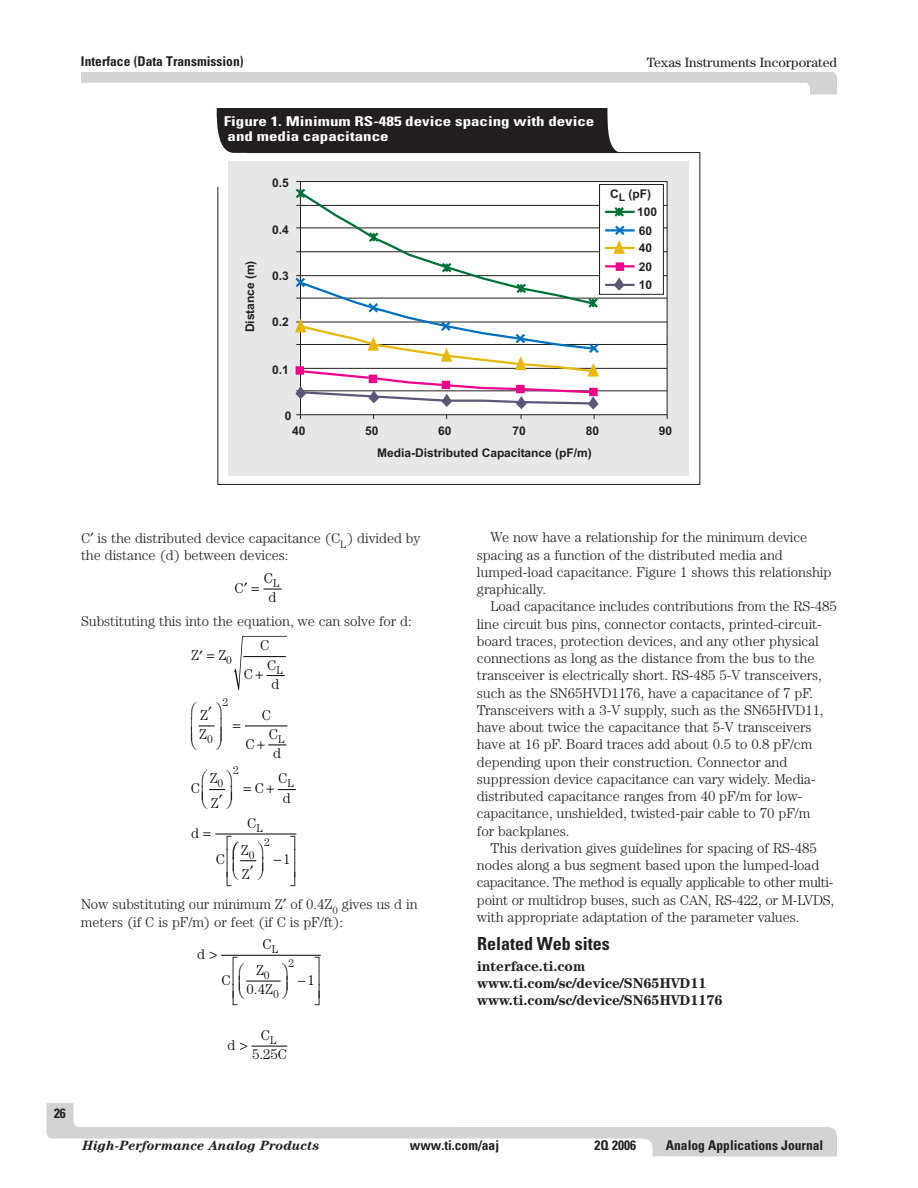
<style>
.page{position:relative;width:918px;height:1188px;background:#fff}
.page>*{position:absolute;margin:0;border:0;box-sizing:border-box;transform-origin:0 0}
.t1{font:700 condensed 18px "Univers";color:#231f20}
.t2{font:300 14.25px/17.2px "Century";letter-spacing:-.005em;color:#231f20}
.t3{font:700 14.25px/17.2px "Century";letter-spacing:-.005em;color:#231f20}
.t4{font:300 14.25px/19.6px "Century";color:#000;text-align:center}
.t5{font:700 condensed 13.5px "Univers";color:#231f20}
.t6{font:700 condensed 13.5px/15px "Univers";color:#fff;scale:1.26 1}
.t7{font:italic 700 13.5px "Century";color:#231f20}
.t8{font:13.5px "Century";color:#231f20}
.t9{font:700 12px "Arial";color:#231f20}
.t10{font:300 11.25px "Century";color:#000}
.t11{font:700 10.5px "Arial";color:#231f20}
</style>
<div class="page">
<svg style="left:81px;top:72px;width:756px;height:22px"></svg>
<svg style="left:46px;top:1103px;width:791px;height:53px"></svg>
<div style="left:81px;top:1139px;width:558px;height:17px;background:#fff"></div>
<hr style="left:252px;top:1046px;width:35px;height:1px;background:#000">
<hr style="left:246px;top:981px;width:35px;height:1px;background:#000">
<hr style="left:221px;top:955px;width:100px;height:1px;background:#000">
<hr style="left:245px;top:726px;width:43px;height:1px;background:#000">
<hr style="left:215px;top:834px;width:81px;height:1px;background:#000">
<div style="left:228px;top:161px;width:460px;height:315px;background:#e6e7e8"></div>
<div style="left:300px;top:181px;width:368px;height:234px;background:#fff"></div>
<hr style="left:296px;top:390px;width:371px;height:1px;background:#231f20">
<hr style="left:296px;top:368px;width:371px;height:1px;background:#231f20">
<hr style="left:296px;top:344px;width:371px;height:1px;background:#231f20">
<hr style="left:296px;top:322px;width:371px;height:1px;background:#231f20">
<hr style="left:296px;top:298px;width:371px;height:1px;background:#231f20">
<hr style="left:296px;top:275px;width:371px;height:1px;background:#231f20">
<hr style="left:296px;top:251px;width:371px;height:1px;background:#231f20">
<hr style="left:296px;top:227px;width:371px;height:1px;background:#231f20">
<hr style="left:296px;top:205px;width:371px;height:1px;background:#231f20">
<div style="left:599px;top:184px;width:65px;height:111px;background:#fff;border:1px solid #231f20"></div>
<svg style="left:295px;top:181px;width:342px;height:238px"></svg>
<div style="left:217px;top:108px;width:406px;height:45px;background:#231f20"></div>
<svg style="left:234px;top:636px;width:53px;height:54px"></svg>
<svg style="left:198px;top:725px;width:17px;height:2px"></svg>
<svg style="left:268px;top:744px;width:18px;height:2px"></svg>
<svg style="left:209px;top:789px;width:17px;height:2px"></svg>
<svg style="left:277px;top:789px;width:19px;height:2px"></svg>
<svg style="left:240px;top:860px;width:17px;height:2px"></svg>
<svg style="left:263px;top:588px;width:19px;height:2px"></svg>
<p class="t5" style="left:81px;top:56px;width:164px">Interface (Data Transmission)</p>
<p class="t8" style="left:647px;top:57px;width:192px">Texas Instruments Incorporated</p>
<p class="t6" style="left:224px;top:115px;width:296px">Figure 1. Minimum RS-485 device spacing with device and media capacitance</p>
<p class="t9" style="left:272px;top:179px;width:18px">0.5</p>
<p class="t9" style="left:246px;top:332px;width:73px;rotate:-90deg">Distance (m)</p>
<p class="t9" style="left:272px;top:225px;width:18px">0.4</p>
<p class="t9" style="left:272px;top:271px;width:18px">0.3</p>
<p class="t9" style="left:272px;top:318px;width:18px">0.2</p>
<p class="t9" style="left:272px;top:365px;width:18px">0.1</p>
<p class="t9" style="left:285px;top:412px;width:8px">0</p>
<p class="t9" style="left:610px;top:189px;width:43px">C (pF)</p>
<p class="t11" style="left:619px;top:194px;width:8px">L</p>
<p class="t9" style="left:637px;top:207px;width:22px">100</p>
<p class="t9" style="left:639px;top:226px;width:15px">60</p>
<p class="t9" style="left:639px;top:244px;width:15px">40</p>
<p class="t9" style="left:639px;top:263px;width:15px">20</p>
<p class="t9" style="left:639px;top:281px;width:15px">10</p>
<p class="t9" style="left:292px;top:426px;width:15px">40</p>
<p class="t9" style="left:365px;top:426px;width:15px">50</p>
<p class="t9" style="left:438px;top:426px;width:15px">60</p>
<p class="t9" style="left:513px;top:426px;width:15px">70</p>
<p class="t9" style="left:586px;top:426px;width:15px">80</p>
<p class="t9" style="left:659px;top:426px;width:15px">90</p>
<p class="t9" style="left:377px;top:448px;width:216px">Media-Distributed Capacitance (pF/m)</p>
<p class="t2" style="left:81px;top:531px;width:341px">C is the distributed device capacitance (C<sub>L</sub>) divided by the distance (d) between devices:</p>
<p class="t4" style="left:235px;top:579px;width:11px">C</p>
<p class="t4" style="left:264px;top:569px;width:14px">C d</p>
<p class="t10" style="left:273px;top:579px;width:8px">L</p>
<p class="t2" style="left:81px;top:613px;width:332px">Substituting this into the equation, we can solve for d:</p>
<p class="t4" style="left:191px;top:647px;width:10px">Z</p>
<p class="t4" style="left:218px;top:647px;width:10px">Z</p>
<p class="t10" style="left:226px;top:657px;width:7px">0</p>
<p class="t10" style="left:222px;top:698px;width:7px">2</p>
<p class="t4" style="left:260px;top:637px;width:11px">C</p>
<p class="t4" style="left:244px;top:666px;width:11px">C</p>
<p class="t4" style="left:267px;top:656px;width:14px;line-height:19px">C d</p>
<p class="t10" style="left:276px;top:666px;width:8px">L</p>
<p class="t4" style="left:199px;top:706px;width:11px;text-align:left">Z<br>Z</p>
<p class="t4" style="left:262px;top:706px;width:11px">C</p>
<p class="t4" style="left:245px;top:735px;width:11px">C</p>
<p class="t4" style="left:269px;top:726px;width:14px;line-height:19px">C d</p>
<p class="t10" style="left:278px;top:735px;width:8px">L</p>
<p class="t10" style="left:207px;top:736px;width:7px">0</p>
<p class="t10" style="left:233px;top:767px;width:7px">2</p>
<p class="t4" style="left:191px;top:780px;width:11px">C</p>
<p class="t4" style="left:210px;top:767px;width:11px;line-height:24.8px;text-align:left">Z<br>Z</p>
<p class="t4" style="left:255px;top:780px;width:11px">C</p>
<p class="t4" style="left:278px;top:770px;width:14px">C d</p>
<p class="t4" style="left:191px;top:824px;width:9px">d</p>
<p class="t10" style="left:218px;top:780px;width:7px">0</p>
<p class="t10" style="left:287px;top:780px;width:8px">L</p>
<p class="t4" style="left:247px;top:814px;width:11px">C</p>
<p class="t10" style="left:256px;top:824px;width:8px">L</p>
<p class="t10" style="left:264px;top:838px;width:7px">2</p>
<p class="t4" style="left:216px;top:851px;width:11px">C</p>
<p class="t4" style="left:241px;top:839px;width:11px;line-height:24.2px;text-align:left">Z<br>Z</p>
<p class="t10" style="left:249px;top:851px;width:7px">0</p>
<p class="t4" style="left:274px;top:851px;width:19px">−1</p>
<p class="t2" style="left:81px;top:897px;width:338px">Now substituting our minimum Z of 0.4Z<sub>0</sub> gives us d in meters (if C is pF/m) or feet (if C is pF/ft):</p>
<p class="t4" style="left:197px;top:946px;width:9px">d</p>
<p class="t4" style="left:262px;top:936px;width:11px">C</p>
<p class="t10" style="left:272px;top:945px;width:8px">L</p>
<p class="t4" style="left:222px;top:971px;width:11px">C</p>
<p class="t4" style="left:247px;top:962px;width:28px;line-height:19px">Z<br>0 4Z</p>
<p class="t10" style="left:264px;top:971px;width:7px">0</p>
<p class="t10" style="left:273px;top:991px;width:7px">0</p>
<p class="t4" style="left:254px;top:981px;width:5px">.</p>
<p class="t10" style="left:289px;top:959px;width:7px">2</p>
<p class="t4" style="left:298px;top:971px;width:19px">−1</p>
<p class="t4" style="left:228px;top:1036px;width:9px">d</p>
<p class="t4" style="left:252px;top:1026px;width:36px">C<br>5 25C</p>
<p class="t10" style="left:270px;top:1036px;width:8px">L</p>
<p class="t4" style="left:259px;top:1046px;width:5px">.</p>
<p class="t2" style="left:477px;top:530px;width:356px;text-indent:14px">We now have a relationship for the minimum device spacing as a function of the distributed media and lumped-load capacitance. Figure 1 shows this relationship graphically.</p>
<p class="t2" style="left:477px;top:599px;width:361px;text-indent:14px">Load capacitance includes contributions from the RS-485 line circuit bus pins, connector contacts, printed-circuit&shy;board traces, protection devices, and any other physical connections as long as the distance from the bus to the transceiver is electrically short. RS-485 5-V transceivers, such as the SN65HVD1176, have a capacitance of 7 pF.<br>Transceivers with a 3-V supply, such as the SN65HVD11, have about twice the capacitance that 5-V transceivers have at 16 pF. Board traces add about 0.5 to 0.8 pF/cm depending upon their construction. Connector and suppression device capacitance can vary widely. Media&shy;distributed capacitance ranges from 40 pF/m for low&shy;capacitance, unshielded, twisted-pair cable to 70 pF/m<br>for backplanes.</p>
<p class="t2" style="left:477px;top:841px;width:359px;text-indent:14px">This derivation gives guidelines for spacing of RS-485 nodes along a bus segment based upon the lumped-load capacitance. The method is equally applicable to other multi&shy;point or multidrop buses, such as CAN, RS-422, or M-LVDS, with appropriate adaptation of the parameter values.</p>
<p class="t1" style="left:477px;top:937px;width:134px">Related Web sites</p>
<p class="t3" style="left:477px;top:958px;width:247px">interface.ti.com www.ti.com/sc/device/SN65HVD11 www.ti.com/sc/device/SN65HVD1176</p>
<p class="t5" style="left:54px;top:1108px;width:13px">26</p>
<p class="t7" style="left:82px;top:1141px;width:239px">High-Performance Analog Products</p>
<p class="t5" style="left:410px;top:1141px;width:91px">www.ti.com/aaj</p>
<p class="t5" style="left:594px;top:1141px;width:43px">2Q 2006</p>
<p class="t5" style="left:666px;top:1140px;width:159px">Analog Applications Journal</p>
</div>
